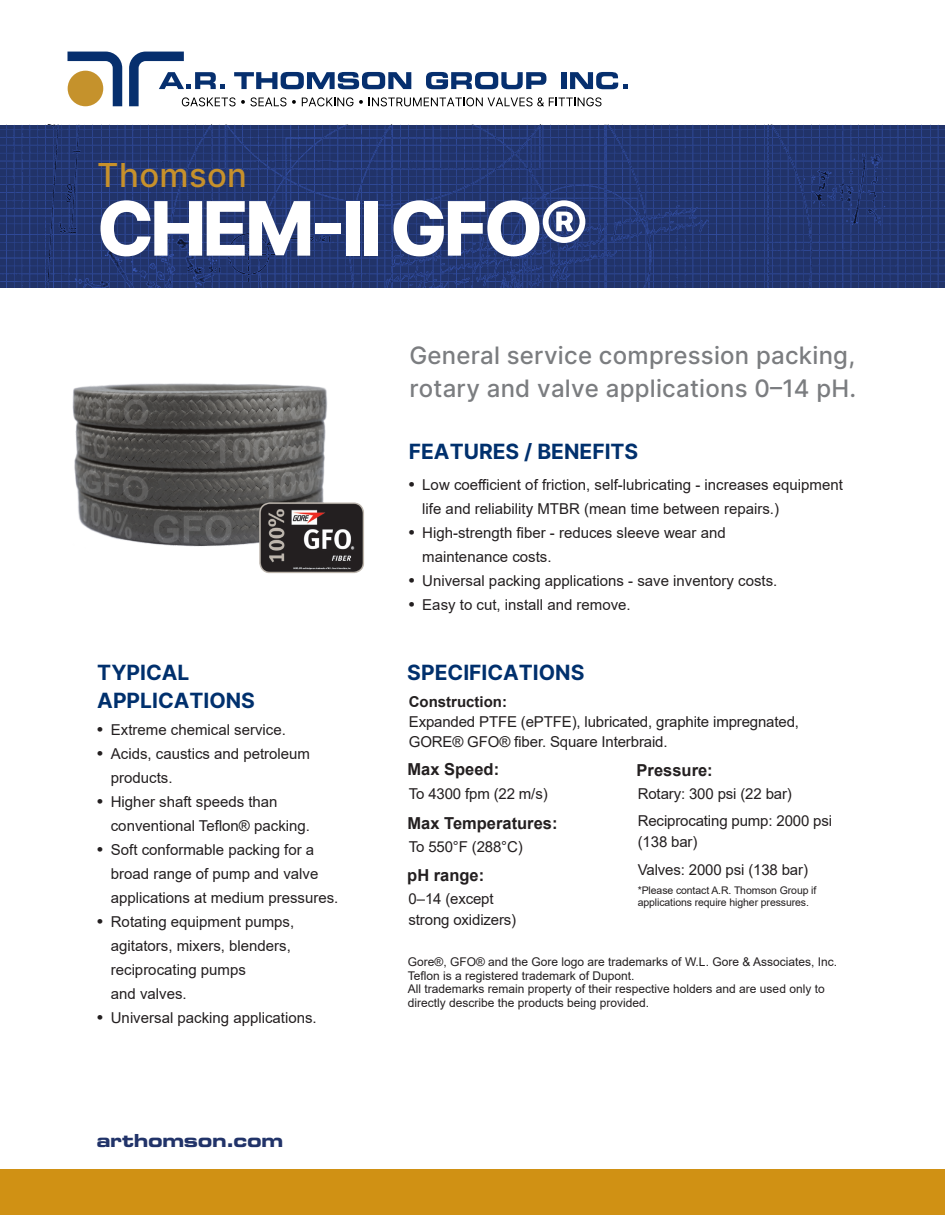
<style>
.page{position:relative;width:945px;height:1215px;background:#fff}
.page>*{position:absolute;margin:0;border:0;box-sizing:border-box;transform-origin:0 0}
.t1{font:75px "Inter";letter-spacing:-.05em;color:#fff}
.t2{font:33px "Inter";letter-spacing:.01em;color:#c7912b}
.Heading_11_16_Eurostile{font:24px/33px "Inter";letter-spacing:.01em;color:#7b7d80}
.Heading_11_16_Eurostile-2{font:21px "Inter";color:#00306d}
.t3{font:18px "Eurostile Bold Extended Two";letter-spacing:-.015em;color:#213369}
.Heading_11_14{font:700 16.5px "Arial";color:#231f20}
.Body_11_14{font:15px/24px "Arial";color:#231f20}
.Heading_11_14-2{font:700 15px "Arial";color:#231f20}
.Caption_8_9{font:12px/13.5px "Arial";color:#231f20}
.Body_11_14-2{font:10.5px/12px "Arial";letter-spacing:-.01em;color:#231f20}
.s1{font-weight:700;font-size:16.5px}
</style>
<div class="page">
<img style="left:0;top:125px;width:945px;height:163px">
<div style="left:0;top:1169px;width:945px;height:46px;background:#d09114"></div>
<svg style="left:68px;top:52px;width:54px;height:54px"></svg>
<svg style="left:129px;top:52px;width:499px;height:54px"></svg>
<img style="left:72px;top:383px;width:292px;height:191px">
<p class="t2" style="left:97px;top:151px;width:151px">Thomson</p>
<p class="t1" style="left:97px;top:174px;width:493px">CHEM-II GFO®</p>
<p class="Heading_11_16_Eurostile" style="left:409px;top:339px;width:449px">General service compression packing, rotary and valve applications 0–14 pH.</p>
<p class="Heading_11_16_Eurostile-2" style="left:409px;top:437px;width:231px">FEATURES / BENEFITS</p>
<p class="Body_11_14" style="left:422px;top:473px;width:422px;text-indent:-14px"><span class="s1">•</span> Low coefficient of friction, self-lubricating - increases equipment life and reliability MTBR (mean time between repairs.)</p>
<p class="Body_11_14" style="left:422px;top:521px;width:305px;text-indent:-14px"><span class="s1">•</span> High-strength fiber - reduces sleeve wear and maintenance costs.</p>
<p class="Body_11_14" style="left:409px;top:569px;width:370px"><span class="s1">•</span> Universal packing applications - save inventory costs.</p>
<p class="Body_11_14" style="left:409px;top:593px;width:223px"><span class="s1">•</span> Easy to cut, install and remove.</p>
<p class="Heading_11_16_Eurostile-2" style="left:97px;top:657px;width:94px">TYPICAL</p>
<p class="Heading_11_16_Eurostile-2" style="left:407px;top:657px;width:179px">SPECIFICATIONS</p>
<p class="Heading_11_16_Eurostile-2" style="left:97px;top:685px;width:159px">APPLICATIONS</p>
<p class="Heading_11_14-2" style="left:409px;top:691px;width:100px">Construction:</p>
<p class="Body_11_14" style="left:409px;top:712px;width:392px;line-height:19.5px">Expanded PTFE (ePTFE), lubricated, graphite impregnated,<br>GORE® GFO® fiber. Square Interbraid.</p>
<p class="Body_11_14" style="left:97px;top:718px;width:190px"><span class="s1">•</span> Extreme chemical service.</p>
<p class="Body_11_14" style="left:111px;top:742px;width:201px;text-indent:-14px"><span class="s1">•</span> Acids, caustics and petroleum products.</p>
<p class="Body_11_14" style="left:111px;top:790px;width:201px;text-indent:-14px"><span class="s1">•</span> Higher shaft speeds than conventional Teflon® packing.</p>
<p class="Body_11_14" style="left:111px;top:838px;width:229px;text-indent:-14px"><span class="s1">•</span> Soft conformable packing for a broad range of pump and valve applications at medium pressures.</p>
<p class="Body_11_14" style="left:111px;top:910px;width:185px;text-indent:-14px"><span class="s1">•</span> Rotating equipment pumps, agitators, mixers, blenders, reciprocating pumps<br>and valves.</p>
<p class="Body_11_14" style="left:97px;top:1006px;width:221px"><span class="s1">•</span> Universal packing applications.</p>
<p class="Heading_11_14" style="left:408px;top:758px;width:93px">Max Speed:</p>
<p class="Heading_11_14" style="left:637px;top:758px;width:78px">Pressure:</p>
<p class="Heading_11_14" style="left:408px;top:811px;width:152px">Max Temperatures:</p>
<p class="Heading_11_14" style="left:407px;top:864px;width:79px">pH range:</p>
<p class="Body_11_14" style="left:638px;top:781px;width:156px">Rotary: 300 psi (22 bar)</p>
<p class="Body_11_14" style="left:638px;top:811px;width:196px;line-height:21px">Reciprocating pump: 2000 psi (138 bar)</p>
<p class="Body_11_14" style="left:638px;top:858px;width:172px">Valves: 2000 psi (138 bar)</p>
<p class="Body_11_14-2" style="left:638px;top:884px;width:180px">*Please contact A.R. Thomson Group if applications require higher pressures.</p>
<p class="Body_11_14" style="left:409px;top:782px;width:140px">To 4300 fpm (22 m/s)</p>
<p class="Body_11_14" style="left:409px;top:834px;width:115px">To 550°F (288°C)</p>
<p class="Body_11_14" style="left:409px;top:888px;width:109px;line-height:21px">0–14 (except strong oxidizers)</p>
<p class="Caption_8_9" style="left:408px;top:955px;width:431px">Gore®, GFO® and the Gore logo are trademarks of W.L. Gore &amp; Associates, Inc.</p>
<p class="Caption_8_9" style="left:408px;top:969px;width:228px">Teflon is a registered trademark of Dupont.</p>
<p class="Caption_8_9" style="left:408px;top:982px;width:418px">All trademarks remain property of their respective holders and are used only to directly describe the products being provided.</p>
<p class="t3" style="left:97px;top:1128px;width:188px">arthomson.com</p>
</div>
